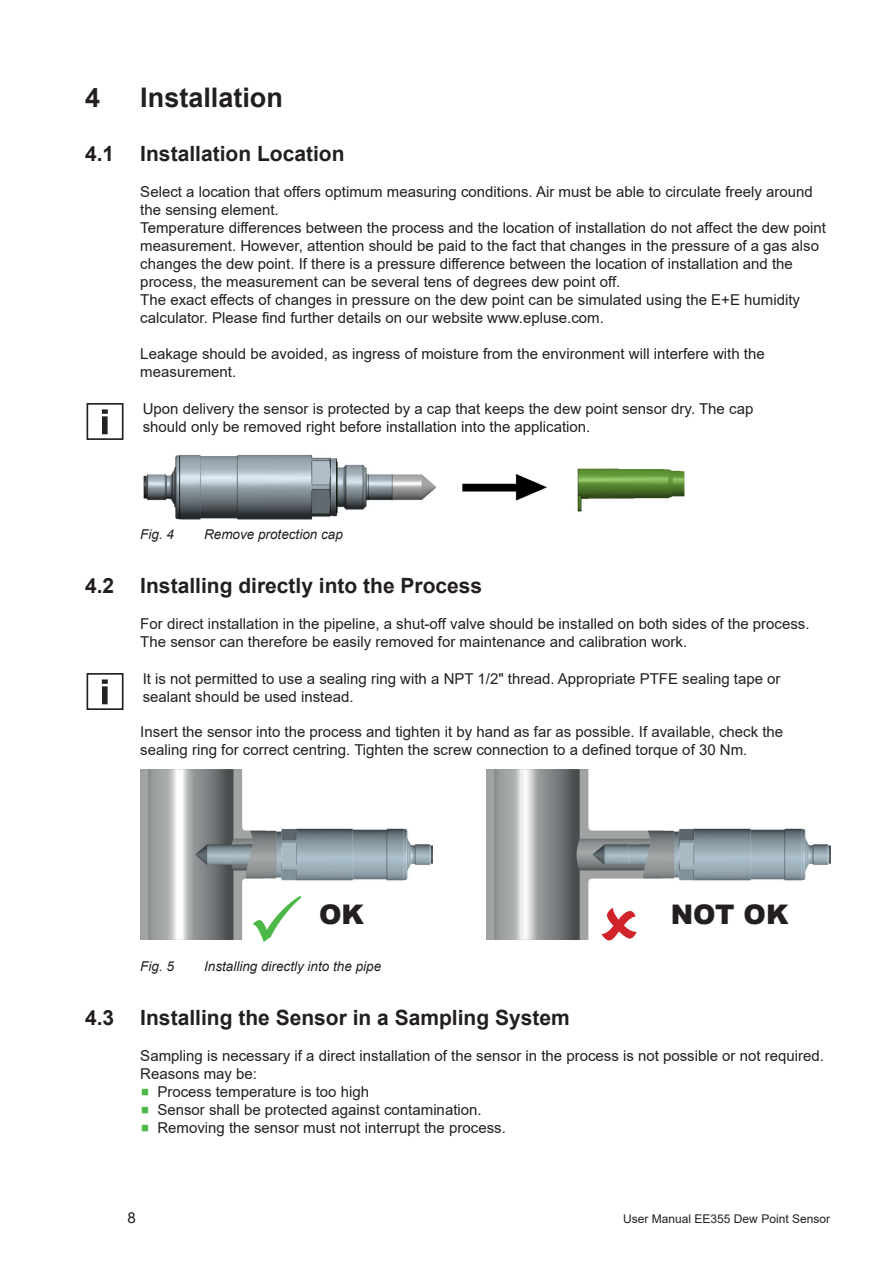
<style>
.page{position:relative;width:893px;height:1263px;background:#fff}
.page>*{position:absolute;margin:0;border:0;box-sizing:border-box;transform-origin:0 0}
.t1{font:700 27px "Arial";color:#231f20}
.t2{font:900 27px "Arial";color:#231f20}
.t3{font:700 21px "Arial";color:#231f20}
.Fließtext{font:15px/18px "Arial";color:#231f20}
.Tabelle_Grundtext_li{font:15px/18px "Arial";color:#231f20}
.t4{font:italic 13.5px "Arial";color:#231f20}
.t5{font:12px "Arial";color:#231f20}
</style>
<div class="page">
<div style="left:87px;top:403px;width:37px;height:37px;border:2px solid #231f20"></div>
<svg style="left:102px;top:409px;width:6px;height:25px"></svg>
<img style="left:143px;top:454px;width:542px;height:66px">
<div style="left:87px;top:673px;width:37px;height:37px;border:2px solid #231f20"></div>
<svg style="left:102px;top:679px;width:6px;height:25px"></svg>
<img style="left:140px;top:769px;width:293px;height:170px">
<img style="left:486px;top:769px;width:344px;height:170px">
<svg style="left:601px;top:907px;width:36px;height:32px"></svg>
<svg style="left:253px;top:895px;width:49px;height:44px"></svg>
<p class="t1" style="left:85px;top:79px;width:17px">4</p>
<p class="t1" style="left:140px;top:79px;width:144px">Installation</p>
<p class="t3" style="left:85px;top:139px;width:261px">4.1 Installation Location</p>
<p class="Fließtext" style="left:140px;top:183px;width:674px">Select a location that offers optimum measuring conditions. Air must be able to circulate freely around the sensing element.</p>
<p class="Fließtext" style="left:140px;top:219px;width:687px">Temperature differences between the process and the location of installation do not affect the dew point measurement. However, attention should be paid to the fact that changes in the pressure of a gas also changes the dew point. If there is a pressure difference between the location of installation and the process, the measurement can be several tens of degrees dew point off.</p>
<p class="Fließtext" style="left:140px;top:291px;width:661px">The exact effects of changes in pressure on the dew point can be simulated using the E+E humidity calculator. Please find further details on our website www.epluse.com.</p>
<p class="Fließtext" style="left:140px;top:345px;width:626px">Leakage should be avoided, as ingress of moisture from the environment will interfere with the measurement.</p>
<p class="Tabelle_Grundtext_li" style="left:143px;top:399px;width:612px">Upon delivery the sensor is protected by a cap that keeps the dew point sensor dry. The cap should only be removed right before installation into the application.</p>
<p class="t4" style="left:140px;top:526px;width:35px">Fig. 4</p>
<p class="t4" style="left:204px;top:526px;width:140px">Remove protection cap</p>
<p class="t3" style="left:85px;top:571px;width:399px">4.2 Installing directly into the Process</p>
<p class="Fließtext" style="left:140px;top:615px;width:671px">For direct installation in the pipeline, a shut-off valve should be installed on both sides of the process.<br>The sensor can therefore be easily removed for maintenance and calibration work.</p>
<p class="Tabelle_Grundtext_li" style="left:143px;top:669px;width:639px">It is not permitted to use a sealing ring with a NPT 1/2" thread. Appropriate PTFE sealing tape or sealant should be used instead.</p>
<p class="Fließtext" style="left:140px;top:723px;width:644px">Insert the sensor into the process and tighten it by hand as far as possible. If available, check the sealing ring for correct centring. Tighten the screw connection to a defined torque of 30 Nm.</p>
<p class="t2" style="left:319px;top:895px;width:46px">OK</p>
<p class="t2" style="left:671px;top:895px;width:119px">NOT OK</p>
<p class="t4" style="left:140px;top:958px;width:35px">Fig. 5</p>
<p class="t4" style="left:204px;top:958px;width:179px">Installing directly into the pipe</p>
<p class="t3" style="left:85px;top:1003px;width:486px">4.3 Installing the Sensor in a Sampling System</p>
<p class="Fließtext" style="left:140px;top:1047px;width:685px">Sampling is necessary if a direct installation of the sensor in the process is not possible or not required.<br>Reasons may be:</p>
<p class="Fließtext" style="left:157px;top:1083px;width:213px">Process temperature is too high</p>
<p class="Fließtext" style="left:157px;top:1101px;width:326px">Sensor shall be protected against contamination.</p>
<p class="Fließtext" style="left:157px;top:1119px;width:350px">Removing the sensor must not interrupt the process.</p>
<p class="Fließtext" style="left:128px;top:1208px;width:10px">8</p>
<p class="t5" style="left:623px;top:1211px;width:208px">User Manual EE355 Dew Point Sensor</p>
</div>
